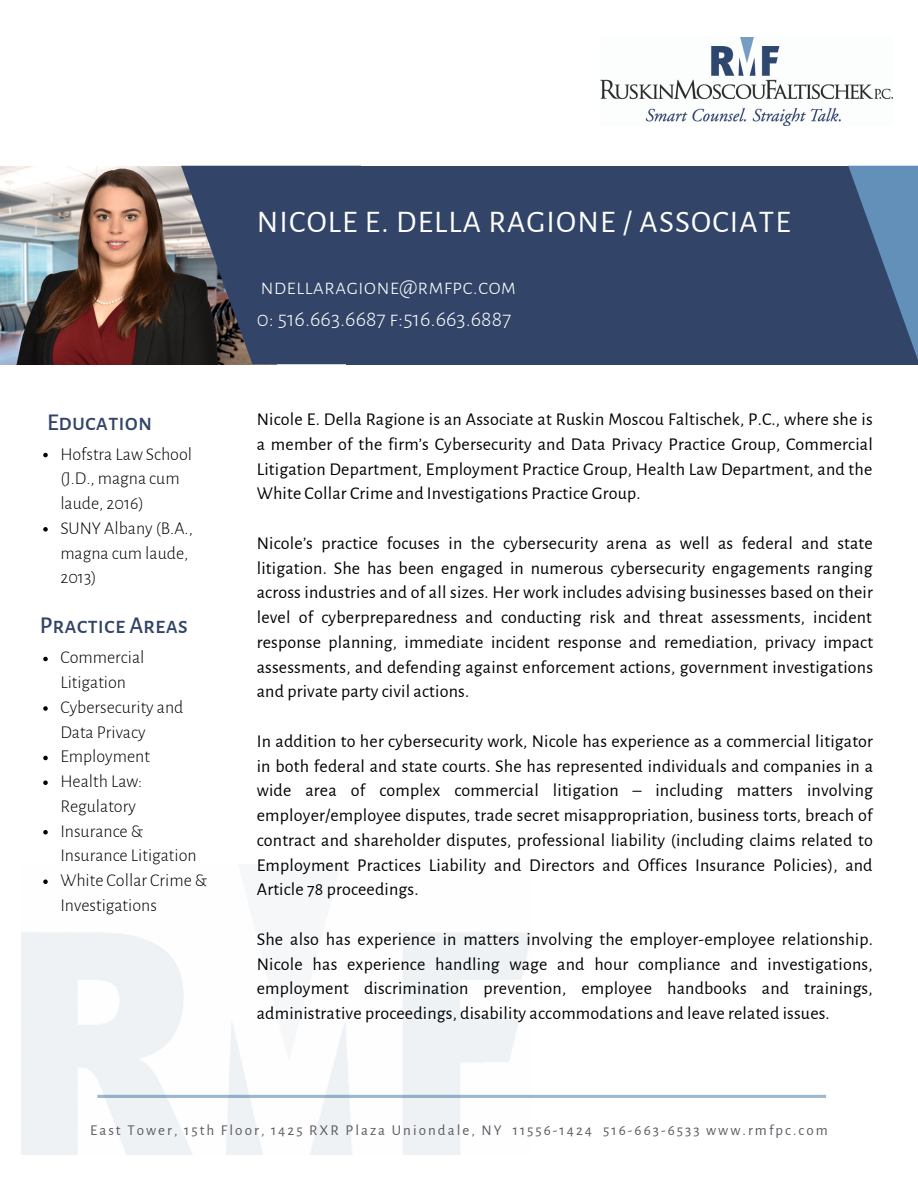
<style>
.page{position:relative;width:918px;height:1188px;background:#fff}
.page>*{position:absolute;margin:0;border:0;box-sizing:border-box;transform-origin:0 0}
.t1{font:31.5px "Alegreya Sans SC";letter-spacing:.04em;color:#fff}
.t2{font:500 23.55px "Alegreya Sans SC";color:#324568}
.t3{font:300 22.5px "Alegreya Sans SC";color:#fff}
.t4{font:18px/24.8px "Alegreya Sans";letter-spacing:.01em;color:#000;text-align:justify}
.t5{font:300 18px/24.8px "Alegreya Sans";color:#000}
.t6{font:15px "Alegreya Sans";letter-spacing:.135em;color:#5d5a62}
</style>
<div class="page">
<img style="left:0;top:166px;width:181px;height:198px">
<div style="left:346px;top:166px;width:572px;height:198px;background:#324568"></div>
<svg style="left:181px;top:166px;width:165px;height:198px;background:#3a4762"></svg>
<svg style="left:848px;top:166px;width:70px;height:194px"></svg>
<img style="left:600px;top:37px;width:293px;height:89px">
<svg style="left:97px;top:1095px;width:729px;height:3px;background:#9cb6cd"></svg>
<svg style="left:43px;top:453px;width:5px;height:4px"></svg>
<svg style="left:43px;top:527px;width:5px;height:5px"></svg>
<svg style="left:43px;top:657px;width:5px;height:4px"></svg>
<svg style="left:43px;top:706px;width:5px;height:5px"></svg>
<svg style="left:43px;top:756px;width:5px;height:4px"></svg>
<svg style="left:43px;top:780px;width:5px;height:5px"></svg>
<svg style="left:43px;top:830px;width:5px;height:4px"></svg>
<svg style="left:43px;top:879px;width:5px;height:5px"></svg>
<p class="t1" style="left:257px;top:207px;width:536px">NICOLE E. DELLA RAGIONE / ASSOCIATE</p>
<p class="t2" style="left:47px;top:411px;width:107px">Education</p>
<p class="t5" style="left:60px;top:442px;width:133px">Hofstra Law School (J.D., magna cum laude, 2016)</p>
<p class="t5" style="left:60px;top:516px;width:134px">SUNY Albany (B.A., magna cum laude,<br>2013)</p>
<p class="t2" style="left:40px;top:614px;width:150px">Practice Areas</p>
<p class="t5" style="left:60px;top:646px;width:86px">Commercial<br>Litigation</p>
<p class="t5" style="left:60px;top:695px;width:125px">Cybersecurity and<br>Data Privacy</p>
<p class="t5" style="left:60px;top:745px;width:91px">Employment</p>
<p class="t5" style="left:60px;top:769px;width:84px">Health Law:<br>Regulatory</p>
<p class="t5" style="left:60px;top:819px;width:138px">Insurance &amp;<br>Insurance Litigation</p>
<p class="t5" style="left:60px;top:868px;width:149px">White Collar Crime &amp;<br>Investigations</p>
<p class="t3" style="left:261px;top:276px;width:257px">ndellaragione@rmfpc.com</p>
<p class="t3" style="left:257px;top:308px;width:256px">0: 516.663.6687 f:516.663.6887</p>
<p class="t4" style="left:257px;top:407px;width:618px">Nicole E. Della Ragione is an Associate at Ruskin Moscou Faltischek, P.C., where she is a member of the firm’s Cybersecurity and Data Privacy Practice Group, Commercial Litigation Department, Employment Practice Group, Health Law Department, and the White Collar Crime and Investigations Practice Group.</p>
<p class="t4" style="left:257px;top:531px;width:618px">Nicole’s practice focuses in the cybersecurity arena as well as federal and state litigation. She has been engaged in numerous cybersecurity engagements ranging across industries and of all sizes. Her work includes advising businesses based on their level of cyberpreparedness and conducting risk and threat assessments, incident response planning, immediate incident response and remediation, privacy impact assessments, and defending against enforcement actions, government investigations and private party civil actions.</p>
<p class="t4" style="left:257px;top:729px;width:618px">In addition to her cybersecurity work, Nicole has experience as a commercial litigator in both federal and state courts. She has represented individuals and companies in a wide area of complex commercial litigation – including matters involving employer/employee disputes, trade secret misappropriation, business torts, breach of contract and shareholder disputes, professional liability (including claims related to Employment Practices Liability and Directors and Offices Insurance Policies), and Article 78 proceedings.</p>
<p class="t4" style="left:257px;top:927px;width:618px">She also has experience in matters involving the employer-employee relationship.<br>Nicole has experience handling wage and hour compliance and investigations, employment discrimination prevention, employee handbooks and trainings, administrative proceedings, disability accommodations and leave related issues.</p>
<p class="t6" style="left:90px;top:1123px;width:739px">East Tower, 15th Floor, 1425 RXR Plaza Uniondale, NY 11556-1424 516-663-6533 www.rmfpc.com</p>
</div>
